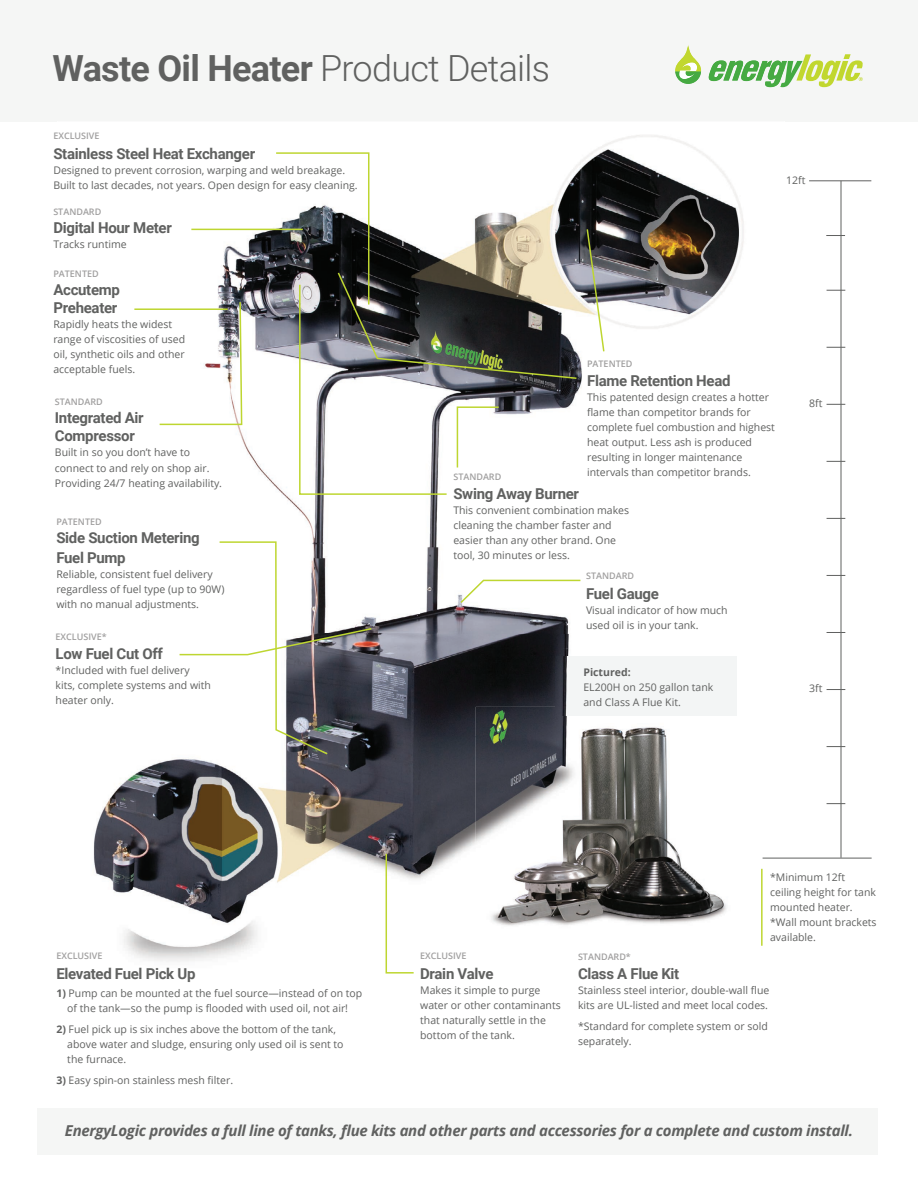
<style>
.page{position:relative;width:918px;height:1188px;background:#fff}
.page>*{position:absolute;margin:0;border:0;box-sizing:border-box;transform-origin:0 0}
.t1{font:700 36px "Roboto";letter-spacing:-.02em;color:#606160}
.t2{font:700 15px/18px "Roboto";letter-spacing:-.02em;color:#606160}
.t3{font:italic 700 15px "Open Sans";letter-spacing:-.02em;color:#606160}
.t4{font:10.5px/15px "Open Sans";color:#606160}
.t5{font:700 10.5px "Open Sans";color:#606160}
.t6{font:600 9px "Open Sans";color:#a09f9f}
.s1{font-weight:300}
.s2{font-weight:700}
</style>
<div class="page">
<div style="left:0;top:0;width:918px;height:122px;background:#f5f6f5"></div>
<div style="left:38px;top:1108px;width:840px;height:47px;background:#f5f6f5"></div>
<img style="left:191px;top:70px;width:593px;height:564px">
<img style="left:93px;top:634px;width:328px;height:328px">
<img style="left:421px;top:634px;width:155px;height:103px">
<img style="left:421px;top:737px;width:55px;height:142px">
<svg style="left:709px;top:54px;width:154px;height:33px"></svg>
<img style="left:675px;top:45px;width:26px;height:39px">
<div style="left:556px;top:657px;width:181px;height:50px;background:#f3f5f5"></div>
<svg style="left:459px;top:579px;width:123px;height:26px"></svg>
<svg style="left:385px;top:852px;width:30px;height:122px"></svg>
<svg style="left:275px;top:152px;width:303px;height:344px"></svg>
<svg style="left:586px;top:228px;width:19px;height:125px"></svg>
<hr style="left:191px;top:229px;width:112px;height:1px;background:#bed631">
<svg style="left:159px;top:301px;width:84px;height:125px"></svg>
<hr style="left:134px;top:308px;width:94px;height:2px;background:#bed631">
<svg style="left:178px;top:541px;width:195px;height:215px"></svg>
<hr style="left:763px;top:858px;width:109px;height:1px;background:#606160">
<hr style="left:841px;top:181px;width:1px;height:677px;background:#606160">
<svg style="left:827px;top:290px;width:18px;height:1px"></svg>
<svg style="left:827px;top:347px;width:18px;height:1px"></svg>
<svg style="left:827px;top:404px;width:18px;height:1px"></svg>
<svg style="left:827px;top:461px;width:18px;height:1px"></svg>
<svg style="left:827px;top:518px;width:18px;height:1px"></svg>
<svg style="left:827px;top:575px;width:18px;height:1px"></svg>
<svg style="left:827px;top:632px;width:18px;height:1px"></svg>
<svg style="left:827px;top:689px;width:18px;height:1px"></svg>
<svg style="left:827px;top:746px;width:18px;height:1px"></svg>
<svg style="left:827px;top:803px;width:18px;height:1px"></svg>
<hr style="left:809px;top:180px;width:62px;height:1px;background:#606160">
<svg style="left:826px;top:235px;width:19px;height:1px"></svg>
<hr style="left:761px;top:869px;width:2px;height:77px;background:#bed631">
<img style="left:476px;top:707px;width:261px;height:219px">
<svg style="left:664px;top:911px;width:12px;height:1px"></svg>
<h1 class="t1" style="left:52px;top:43px;width:499px">Waste Oil Heater <span class="s1">Product Details</span></h1>
<p class="t6" style="left:53px;top:130px;width:48px">EXCLUSIVE</p>
<h2 class="t2" style="left:53px;top:144px;width:203px">Stainless Steel Heat Exchanger</h2>
<p class="t4" style="left:53px;top:162px;width:306px">Designed to prevent corrosion, warping and weld breakage.<br>Built to last decades, not years. Open design for easy cleaning.</p>
<p class="t6" style="left:53px;top:206px;width:49px">STANDARD</p>
<h2 class="t2" style="left:53px;top:218px;width:120px">Digital Hour Meter</h2>
<p class="t4" style="left:53px;top:236px;width:75px">Tracks runtime</p>
<p class="t6" style="left:53px;top:267px;width:47px">PATENTED</p>
<h2 class="t2" style="left:53px;top:280px;width:68px">Accutemp<br>Preheater</h2>
<p class="t4" style="left:53px;top:316px;width:133px">Rapidly heats the widest range of viscosities of used oil, synthetic oils and other acceptable fuels.</p>
<p class="t6" style="left:55px;top:396px;width:49px">STANDARD</p>
<h2 class="t2" style="left:55px;top:409px;width:90px">Integrated Air<br>Compressor</h2>
<p class="t4" style="left:55px;top:445px;width:169px">Built in so you don’t have to connect to and rely on shop air.<br>Providing 24/7 heating availability.</p>
<p class="t6" style="left:56px;top:516px;width:47px">PATENTED</p>
<h2 class="t2" style="left:56px;top:527px;width:145px;line-height:19.8px">Side Suction Metering<br>Fuel Pump</h2>
<p class="t4" style="left:56px;top:566px;width:170px">Reliable, consistent fuel delivery regardless of fuel type (up to 90W) with no manual adjustments.</p>
<p class="t6" style="left:56px;top:630px;width:53px">EXCLUSIVE*</p>
<h2 class="t2" style="left:56px;top:645px;width:109px">Low Fuel Cut Off</h2>
<p class="t4" style="left:56px;top:663px;width:157px">*Included with fuel delivery kits, complete systems and with heater only.</p>
<p class="t4" style="left:786px;top:173px;width:21px">12ft</p>
<p class="t6" style="left:587px;top:357px;width:47px">PATENTED</p>
<h2 class="t2" style="left:587px;top:371px;width:145px">Flame Retention Head</h2>
<p class="t4" style="left:587px;top:390px;width:189px">This patented design creates a hotter flame than competitor brands for complete fuel combustion and highest heat output. Less ash is produced resulting in longer maintenance intervals than competitor brands.</p>
<p class="t6" style="left:453px;top:470px;width:49px">STANDARD</p>
<h2 class="t2" style="left:453px;top:485px;width:127px">Swing Away Burner</h2>
<p class="t4" style="left:453px;top:503px;width:177px">This convenient combination makes cleaning the chamber faster and easier than any other brand. One tool, 30 minutes or less.</p>
<p class="t6" style="left:586px;top:570px;width:49px">STANDARD</p>
<h2 class="t2" style="left:586px;top:584px;width:74px">Fuel Gauge</h2>
<p class="t4" style="left:586px;top:602px;width:143px">Visual indicator of how much used oil is in your tank.</p>
<p class="t5" style="left:583px;top:664px;width:49px">Pictured:</p>
<p class="t4" style="left:583px;top:679px;width:131px">EL200H on 250 gallon tank and Class A Flue Kit.</p>
<p class="t4" style="left:809px;top:395px;width:15px">8ft</p>
<p class="t4" style="left:809px;top:681px;width:15px">3ft</p>
<p class="t6" style="left:56px;top:949px;width:48px">EXCLUSIVE</p>
<h2 class="t2" style="left:56px;top:964px;width:141px">Elevated Fuel Pick Up</h2>
<p class="t4" style="left:56px;top:985px;width:307px;text-align:center"><span class="s2">1)</span> Pump can be mounted at the fuel source—instead of on top of the tank—so the pump is flooded with used oil, not air!</p>
<p class="t4" style="left:67px;top:1021px;width:278px;text-indent:-11px"><span class="s2">2)</span> Fuel pick up is six inches above the bottom of the tank, above water and sludge, ensuring only used oil is sent to the furnace.</p>
<p class="t4" style="left:56px;top:1072px;width:178px"><span class="s2">3)</span> Easy spin-on stainless mesh filter.</p>
<p class="t6" style="left:420px;top:949px;width:48px">EXCLUSIVE</p>
<h2 class="t2" style="left:420px;top:964px;width:75px">Drain Valve</h2>
<p class="t4" style="left:420px;top:982px;width:142px">Makes it simple to purge water or other contaminants that naturally settle in the bottom of the tank.</p>
<p class="t4" style="left:770px;top:870px;width:108px">*Minimum 12ft ceiling height for tank mounted heater. *Wall mount brackets available.</p>
<p class="t6" style="left:578px;top:950px;width:54px">STANDARD*</p>
<h2 class="t2" style="left:578px;top:964px;width:103px">Class A Flue Kit</h2>
<p class="t4" style="left:578px;top:983px;width:193px">Stainless steel interior, double-wall flue kits are UL-listed and meet local codes.</p>
<p class="t4" style="left:578px;top:1019px;width:191px">*Standard for complete system or sold separately.</p>
<h2 class="t3" style="left:65px;top:1120px;width:790px">EnergyLogic provides a full line of tanks, flue kits and other parts and accessories for a complete and custom install.</h2>
</div>
